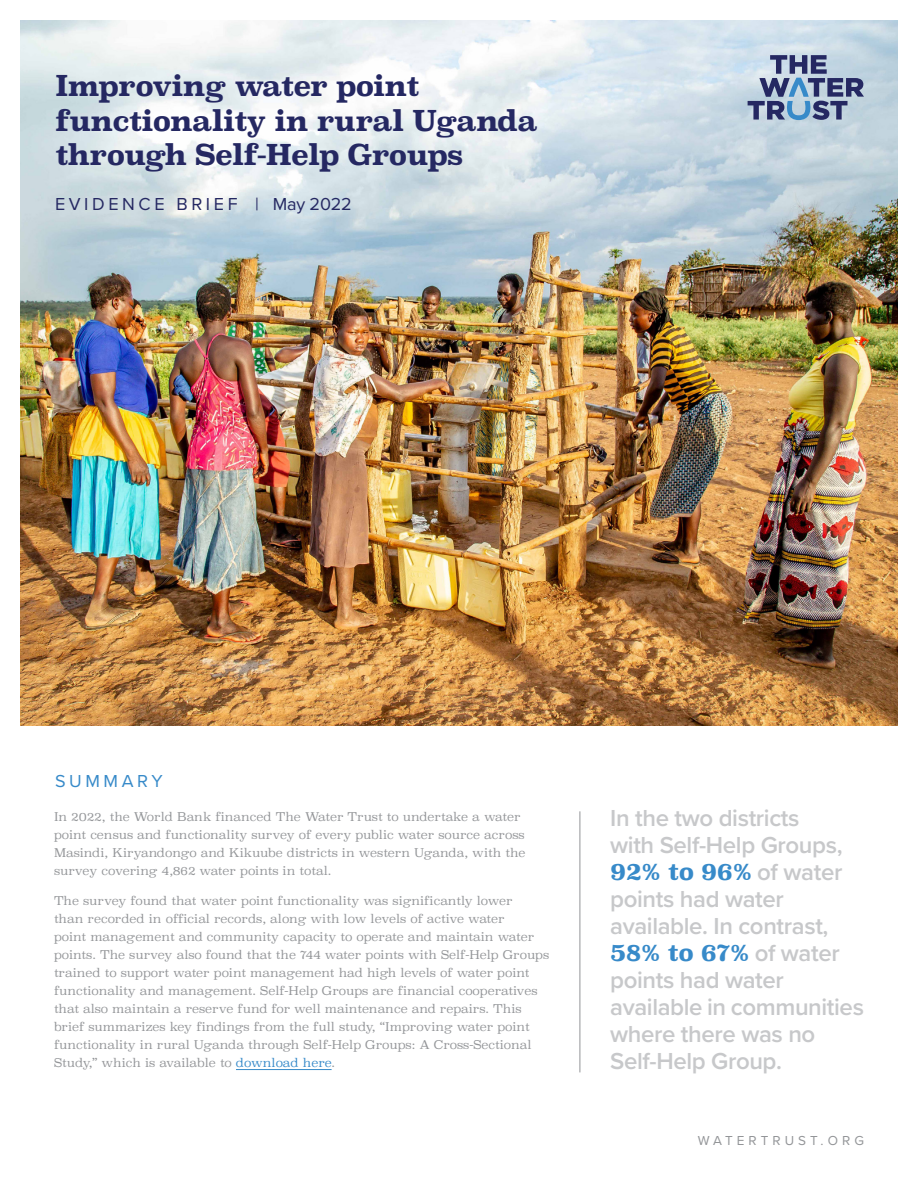
<style>
.page{position:relative;width:918px;height:1188px;background:#fff}
.page>*{position:absolute;margin:0;border:0;box-sizing:border-box;transform-origin:0 0}
.t1{font:700 28.65px/34.3px "Superclarendon Rg";letter-spacing:-.03em;color:#252862}
.t2{font:600 24px/27px "Proxima Nova";letter-spacing:-.015em;color:#c7c8ca}
.t3{font:700 24px "Superclarendon Rg";letter-spacing:-.02em;color:#378ac9}
.t4{font:18px "Proxima Nova";letter-spacing:.2em;color:#252862}
.t5{font:18px "Proxima Nova";letter-spacing:.2em;color:#378ac9}
.t6{font:13.5px "Proxima Nova";letter-spacing:.3em;color:#939598}
.t7{font:12px/18px "Superclarendon Lt";color:#939598}
.s1{color:#378ac9}
.s2{font-family:"Proxima Nova";font-weight:600;color:#c7c8ca}
</style>
<div class="page">
<img style="left:20px;top:20px;width:878px;height:706px">
<hr style="left:236px;top:1069px;width:96px;height:1px;background:#378ac9">
<svg style="left:748px;top:55px;width:116px;height:65px;background:#8c9cb9"></svg>
<hr style="left:580px;top:811px;width:1px;height:261px;background:#939598">
<h1 class="t1" style="left:55px;top:69px;width:484px">Improving water point functionality in rural Uganda through Self-Help Groups</h1>
<h3 class="t4" style="left:55px;top:190px;width:298px">EVIDENCE BRIEF | May 2022</h3>
<h3 class="t5" style="left:55px;top:768px;width:109px">SUMMARY</h3>
<p class="t7" style="left:54px;top:807px;width:473px">In 2022, the World Bank financed The Water Trust to undertake a water point census and functionality survey of every public water source across Masindi, Kiryandongo and Kikuube districts in western Uganda, with the survey covering 4,862 water points in total.</p>
<p class="t7" style="left:54px;top:892px;width:497px">The survey found that water point functionality was significantly lower<br>than recorded in official records, along with low levels of active water<br>point management and community capacity to operate and maintain water points. The survey also found that the 744 water points with Self-Help Groups trained to support water point management had high levels of water point functionality and management. Self-Help Groups are financial cooperatives that also maintain a reserve fund for well maintenance and repairs. This brief summarizes key findings from the full study, “Improving water point functionality in rural Uganda through Self-Help Groups: A Cross-Sectional Study,” which is available to <span class="s1">download here</span>.</p>
<h2 class="t2" style="left:610px;top:804px;width:234px">In the two districts with Self-Help Groups,</h2>
<h2 class="t3" style="left:610px;top:857px;width:234px">92% to 96% <span class="s2">of water</span></h2>
<h2 class="t2" style="left:610px;top:885px;width:220px">points had water available. In contrast,</h2>
<h2 class="t3" style="left:610px;top:938px;width:231px">58% to 67% <span class="s2">of water</span></h2>
<h2 class="t2" style="left:610px;top:966px;width:255px">points had water available in communities where there was no<br>Self-Help Group.</h2>
<p class="t6" style="left:698px;top:1130px;width:168px">WATERTRUST.ORG</p>
</div>
